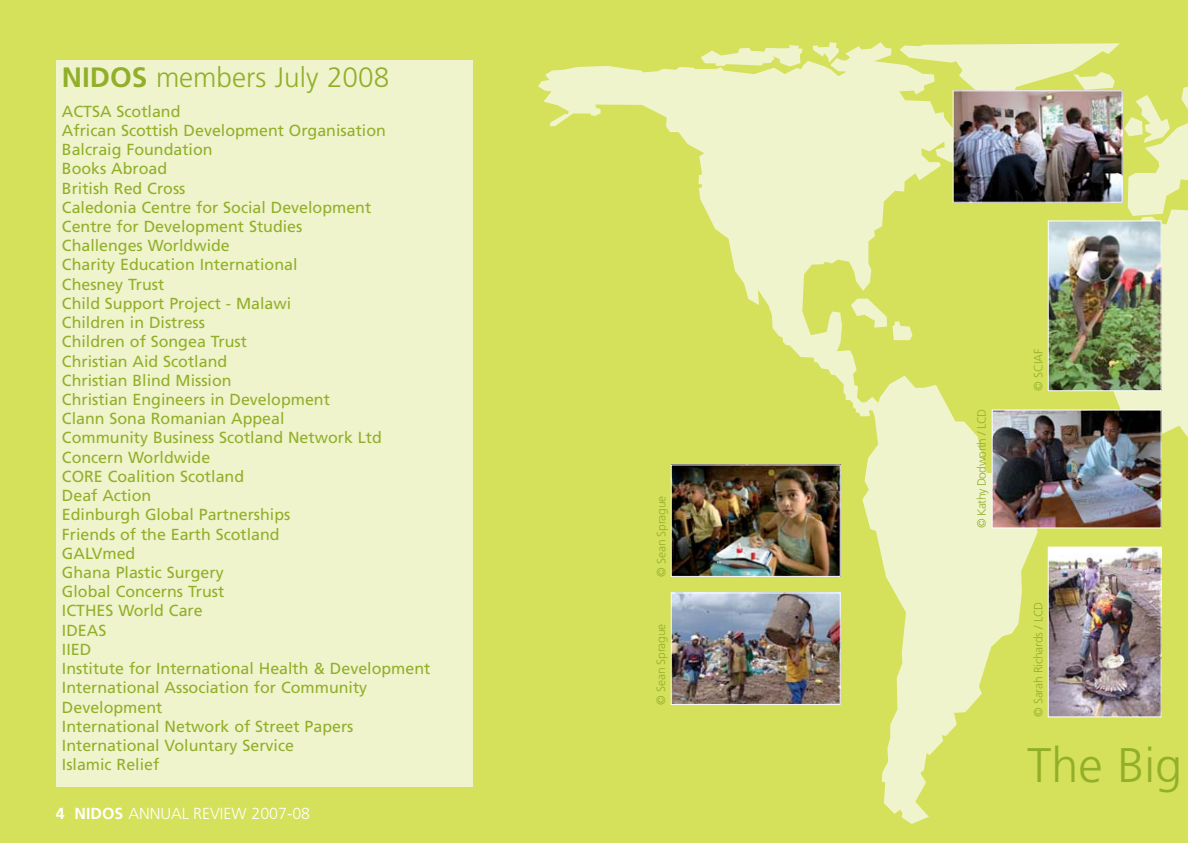
<style>
.page{position:relative;width:1188px;height:843px;background:#fff}
.page>*{position:absolute;margin:0;border:0;box-sizing:border-box;transform-origin:0 0}
.t1{font:300 48.4px "Frutiger";color:#92af2a}
.t2{font:300 28px "Frutiger";color:#92af2a}
.t3{font:16px/19.2px "Frutiger";color:#92af2a}
.t4{font:300 16px "Frutiger";color:#fff}
.t5{font:300 12px "Frutiger";letter-spacing:-.015em;color:#92af2a}
.t6{font:300 12px "Frutiger";letter-spacing:-.045em;color:#92af2a}
.s1{font-weight:700}
</style>
<div class="page">
<div style="left:0;top:0;width:1188px;height:842px;background:#d5e05b"></div>
<svg style="left:862px;top:409px;width:176px;height:414px;fill:#f0f4cd"></svg>
<svg style="left:538px;top:42px;width:428px;height:374px"></svg>
<svg style="left:851px;top:298px;width:61px;height:42px"></svg>
<svg style="left:701px;top:45px;width:101px;height:22px"></svg>
<svg style="left:813px;top:42px;width:26px;height:21px"></svg>
<div style="left:819px;top:70px;width:62px;height:60px;background:#f0f4cd"></div>
<svg style="left:836px;top:150px;width:13px;height:15px"></svg>
<svg style="left:1098px;top:217px;width:90px;height:493px"></svg>
<svg style="left:900px;top:43px;width:288px;height:174px"></svg>
<div style="left:56px;top:60px;width:417px;height:725px;background:#f0f4cd"></div>
<img style="left:1050px;top:222px;width:109px;height:167px">
<div style="left:1048px;top:220px;width:113px;height:171px;border:1px solid #fff"></div>
<img style="left:673px;top:466px;width:165px;height:108px">
<img style="left:994px;top:411px;width:165px;height:115px">
<div style="left:992px;top:409px;width:169px;height:119px;border:1px solid #fff"></div>
<img style="left:673px;top:594px;width:165px;height:108px">
<div style="left:671px;top:592px;width:169px;height:112px;border:1px solid #fff"></div>
<img style="left:955px;top:92px;width:165px;height:108px">
<div style="left:953px;top:90px;width:169px;height:112px;border:1px solid #fff"></div>
<img style="left:1050px;top:548px;width:109px;height:166px">
<div style="left:1048px;top:546px;width:113px;height:170px;border:1px solid #fff"></div>
<h2 class="t2" style="left:62px;top:66px;width:329px"><span class="s1">NIDOS</span> members July 2008</h2>
<p class="t3" style="left:62px;top:103px;width:370px">ACTSA Scotland<br>African Scottish Development Organisation<br>Balcraig Foundation<br>Books Abroad<br>British Red Cross<br>Caledonia Centre for Social Development<br>Centre for Development Studies<br>Challenges Worldwide<br>Charity Education International<br>Chesney Trust<br>Child Support Project - Malawi<br>Children in Distress<br>Children of Songea Trust<br>Christian Aid Scotland<br>Christian Blind Mission<br>Christian Engineers in Development<br>Clann Sona Romanian Appeal<br>Community Business Scotland Network Ltd<br>Concern Worldwide<br>CORE Coalition Scotland<br>Deaf Action<br>Edinburgh Global Partnerships<br>Friends of the Earth Scotland<br>GALVmed<br>Ghana Plastic Surgery<br>Global Concerns Trust<br>ICTHES World Care<br>IDEAS<br>IIED<br>Institute for International Health &amp; Development<br>International Association for Community<br>Development<br>International Network of Street Papers<br>International Voluntary Service<br>Islamic Relief</p>
<p class="t4" style="left:56px;top:806px;width:256px"><span class="s1">4 NIDOS</span> ANNUAL REVIEW 2007-08</p>
<p class="t5" style="left:656px;top:576px;width:82px;rotate:-90deg">© Sean Sprague</p>
<p class="t5" style="left:656px;top:704px;width:82px;rotate:-90deg">© Sean Sprague</p>
<p class="t6" style="left:977px;top:528px;width:121px;rotate:-90deg">© Kathy Dodworth / LCD</p>
<p class="t5" style="left:1034px;top:391px;width:44px;rotate:-90deg">© SCIAF</p>
<p class="t5" style="left:1034px;top:716px;width:117px;rotate:-90deg">© Sarah Richards / LCD</p>
<h1 class="t1" style="left:1027px;top:745px;width:156px">The Big</h1>
</div>
